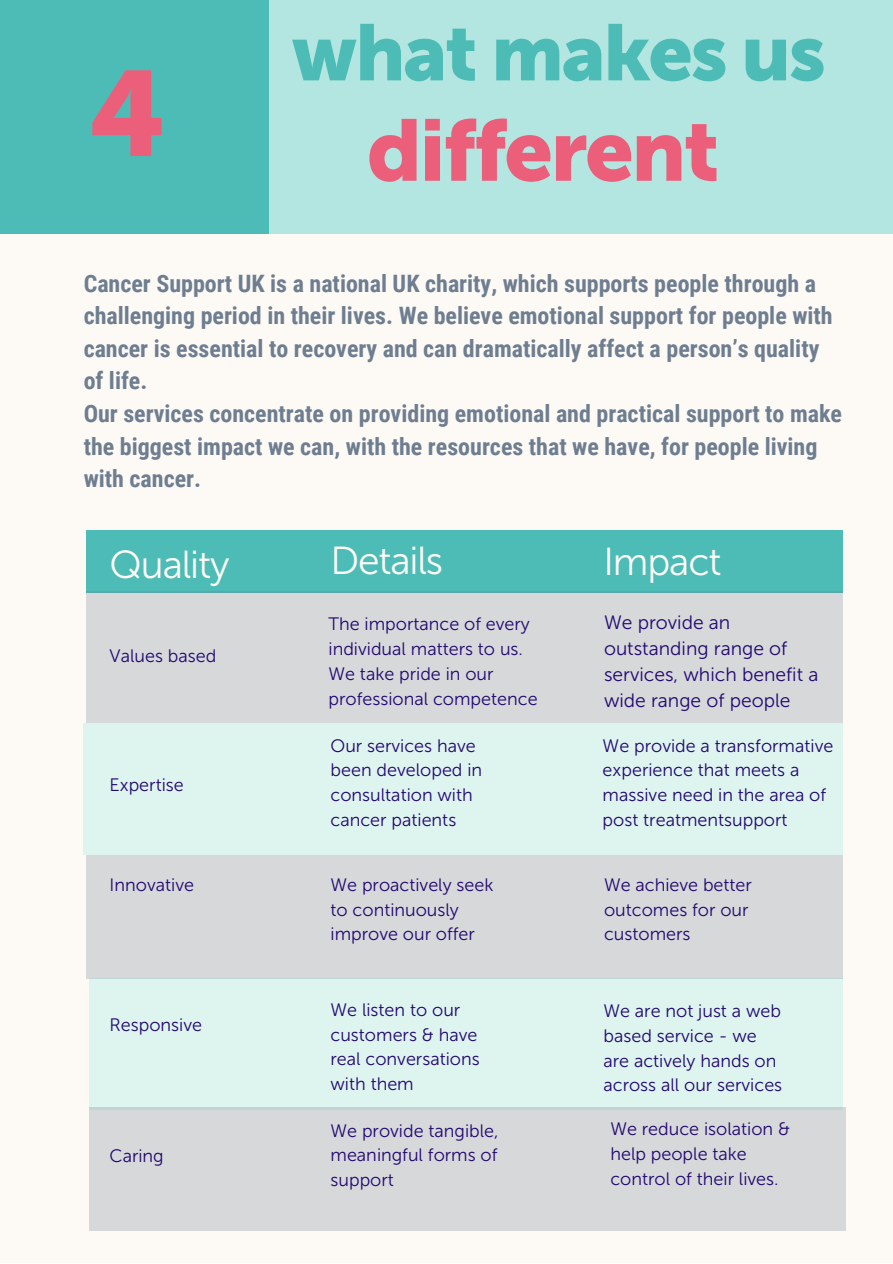
<style>
.page{position:relative;width:893px;height:1264px;background:#fff}
.page>*{position:absolute;margin:0;border:0;box-sizing:border-box;transform-origin:0 0}
.t1{font:119.85px "Museo Sans 900";color:#eb5f7b}
.t2{font:86.55px "Museo Sans 900";letter-spacing:-.03em;color:#eb5f7b}
.t3{font:79.05px "Museo Sans 900";letter-spacing:-.03em;color:#4dbcb6}
.t4{font:39px "Museo Sans 300";letter-spacing:-.03em;color:#fdfaf6}
.t5{font:700 24px/32.5px "Roboto Condensed";color:#6e7e90}
.t6{font:19.2px/25.8px "Museo Sans 300";color:#230871}
.t7{font:18px/24.8px "Museo Sans 300";color:#230871}
</style>
<div class="page">
<div style="left:0;top:0;width:892px;height:1262px;background:#fdfaf6"></div>
<div style="left:86px;top:530px;width:757px;height:63px;background:#4dbcb6"></div>
<div style="left:86px;top:591px;width:757px;height:131px;background:#d6d8da"></div>
<div style="left:84px;top:723px;width:758px;height:131px;background:#def4ee"></div>
<div style="left:86px;top:854px;width:757px;height:124px;background:#d6d8da"></div>
<div style="left:89px;top:978px;width:753px;height:131px;background:#def4ee"></div>
<div style="left:89px;top:1107px;width:757px;height:124px;background:#d6d8da"></div>
<div style="left:0;top:0;width:269px;height:234px;background:#4dbcb6"></div>
<div style="left:269px;top:0;width:623px;height:234px;background:#b3e6e0"></div>
<p class="t1" style="left:89px;top:43px;width:79px">4</p>
<p class="t3" style="left:291px;top:6px;width:536px">what makes us</p>
<p class="t2" style="left:367px;top:99px;width:354px">different</p>
<p class="t5" style="left:84px;top:267px;width:750px">Cancer Support UK is a national UK charity, which supports people through a challenging period in their lives. We believe emotional support for people with cancer is essential to recovery and can dramatically affect a person’s quality of life.</p>
<p class="t5" style="left:84px;top:397px;width:759px">Our services concentrate on providing emotional and practical support to make the biggest impact we can, with the resources that we have, for people living with cancer.</p>
<p class="t4" style="left:110px;top:541px;width:121px">Quality</p>
<p class="t7" style="left:110px;top:643px;width:108px">Values based</p>
<p class="t7" style="left:110px;top:772px;width:76px">Expertise</p>
<p class="t7" style="left:110px;top:872px;width:86px">Innovative</p>
<p class="t7" style="left:110px;top:1012px;width:94px">Responsive</p>
<p class="t7" style="left:110px;top:1143px;width:56px">Caring</p>
<p class="t4" style="left:330px;top:537px;width:114px">Details</p>
<p class="t4" style="left:603px;top:538px;width:120px">Impact</p>
<p class="t7" style="left:328px;top:612px;width:211px">The importance of every individual matters to us.<br>We take pride in our professional competence</p>
<p class="t7" style="left:330px;top:733px;width:153px">Our services have been developed in consultation with cancer patients</p>
<p class="t7" style="left:330px;top:872px;width:164px">We proactively seek to continuously improve our offer</p>
<p class="t6" style="left:604px;top:610px;width:216px">We provide an outstanding range of services, which benefit a wide range of people</p>
<p class="t7" style="left:602px;top:733px;width:232px">We provide a transformative experience that meets a massive need in the area of post treatmentsupport</p>
<p class="t7" style="left:604px;top:872px;width:149px">We achieve better outcomes for our customers</p>
<p class="t7" style="left:330px;top:997px;width:151px">We listen to our customers &amp; have real conversations with them</p>
<p class="t7" style="left:603px;top:998px;width:180px">We are not just a web based service - we are actively hands on across all our services</p>
<p class="t7" style="left:330px;top:1118px;width:169px;text-align:justify">We provide tangible, meaningful forms of support</p>
<p class="t7" style="left:610px;top:1116px;width:181px">We reduce isolation &amp; help people take control of their lives.</p>
</div>
